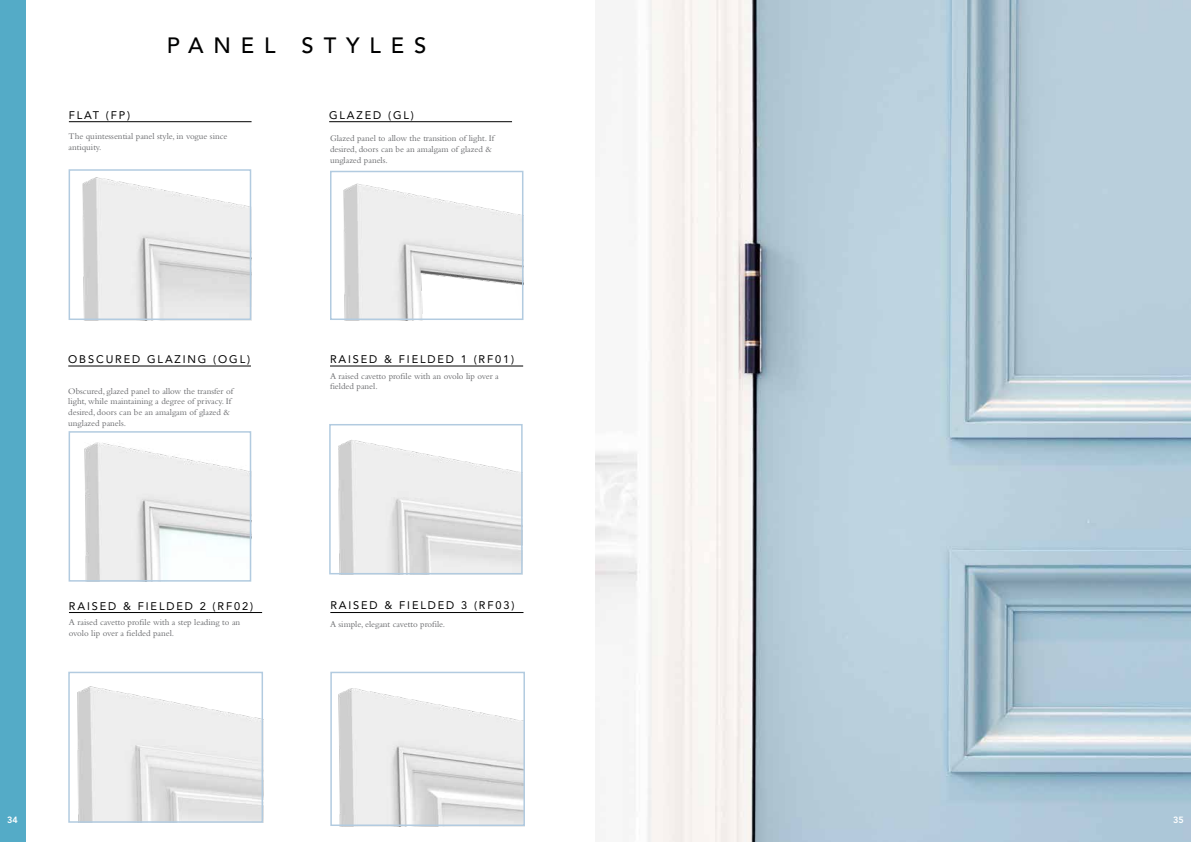
<style>
.page{position:relative;width:1191px;height:842px;background:#fff}
.page>*{position:absolute;margin:0;border:0;box-sizing:border-box;transform-origin:0 0}
.t1{font:500 22px "Avenir LT Std";letter-spacing:.45em;color:#000101}
.t2{font:11px "Avenir LT Std";letter-spacing:.17em;color:#000}
.t3{font:9px/10.8px "Bembo Std";color:#656669}
.t4{font:800 9px "Avenir LT Std";color:#fff}
</style>
<div class="page">
<div style="left:0;top:0;width:25px;height:842px;background:#54abc7"></div>
<hr style="left:329px;top:121px;width:183px;height:1px;background:#000">
<img style="left:343px;top:183px;width:177px;height:134px">
<div style="left:330px;top:171px;width:193px;height:149px;border:2px solid #b2cbe0"></div>
<hr style="left:69px;top:121px;width:182px;height:1px;background:#000">
<img style="left:82px;top:177px;width:166px;height:140px">
<div style="left:69px;top:169px;width:182px;height:151px;border:2px solid #b2cbe0"></div>
<hr style="left:68px;top:365px;width:183px;height:1px;background:#000">
<img style="left:84px;top:442px;width:164px;height:137px">
<div style="left:69px;top:431px;width:182px;height:151px;border:2px solid #b2cbe0"></div>
<hr style="left:330px;top:365px;width:193px;height:1px;background:#000">
<img style="left:338px;top:440px;width:181px;height:131px">
<div style="left:329px;top:424px;width:193px;height:150px;border:2px solid #b2cbe0"></div>
<img style="left:77px;top:686px;width:183px;height:134px">
<div style="left:68px;top:672px;width:195px;height:151px;border:2px solid #b2cbe0"></div>
<hr style="left:69px;top:612px;width:193px;height:1px;background:#000">
<hr style="left:330px;top:612px;width:193px;height:1px;background:#000">
<img style="left:338px;top:688px;width:185px;height:136px">
<div style="left:330px;top:672px;width:195px;height:154px;border:1px solid #b2cbe0"></div>
<img style="left:595px;top:0;width:596px;height:842px">
<h1 class="t1" style="left:167px;top:32px;width:261px">PANEL STYLES</h1>
<p class="t2" style="left:69px;top:109px;width:63px">FLAT (FP)</p>
<p class="t3" style="left:69px;top:130px;width:160px">The quintessential panel style, in vogue since antiquity.</p>
<p class="t2" style="left:329px;top:109px;width:86px">GLAZED (GL)</p>
<p class="t3" style="left:330px;top:133px;width:166px">Glazed panel to allow the transition of light. If desired, doors can be an amalgam of glazed &amp; unglazed panels.</p>
<p class="t2" style="left:68px;top:353px;width:183px">OBSCURED GLAZING (OGL)</p>
<p class="t3" style="left:68px;top:385px;width:166px">Obscured, glazed panel to allow the transfer of light, while maintaining a degree of privacy. If desired, doors can be an amalgam of glazed &amp; unglazed panels.</p>
<p class="t2" style="left:330px;top:353px;width:186px">RAISED &amp; FIELDED 1 (RF01)</p>
<p class="t3" style="left:330px;top:370px;width:170px">A raised cavetto profile with an ovolo lip over a fielded panel.</p>
<p class="t2" style="left:69px;top:599px;width:186px">RAISED &amp; FIELDED 2 (RF02)</p>
<p class="t2" style="left:330px;top:599px;width:186px">RAISED &amp; FIELDED 3 (RF03)</p>
<p class="t3" style="left:69px;top:617px;width:173px">A raised cavetto profile with a step leading to an ovolo lip over a fielded panel.</p>
<p class="t3" style="left:330px;top:618px;width:117px">A simple, elegant cavetto profile.</p>
<p class="t4" style="left:7px;top:814px;width:12px">34</p>
<p class="t4" style="left:1173px;top:814px;width:12px">35</p>
</div>
